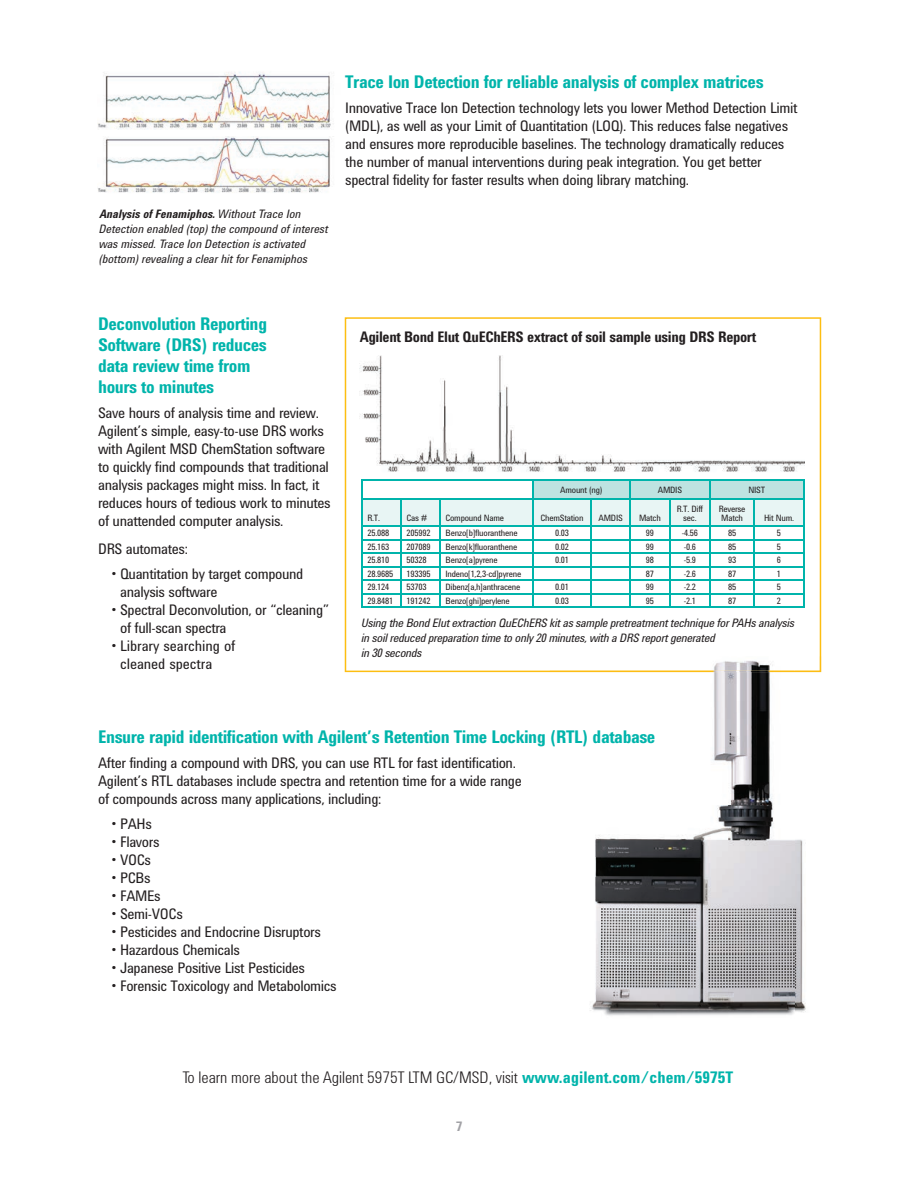
<style>
.page{position:relative;width:918px;height:1188px;background:#fff}
.page>*{position:absolute;margin:0;border:0;box-sizing:border-box;transform-origin:0 0}
.t1{font:700 18px/21px "Agilent Condensed CFF";letter-spacing:-.025em;color:#00b4ab}
.t2{font:300 16.5px "Agilent Condensed CFF";color:#231f20}
.t3{font:15px/18px "Agilent Condensed CFF";letter-spacing:-.025em;color:#231f20}
.t4{font:700 15px "Agilent Condensed CFF";letter-spacing:-.025em;color:#231f20}
.t5{font:15px/18px "Agilent Condensed CFF";letter-spacing:-.005em;color:#231f20}
.t6{font:700 13.5px "Agilent Condensed CFF";color:#a1a1a5}
.t7{font:italic 12px/15px "Agilent Condensed CFF";letter-spacing:-.025em;color:#231f20}
.t8{font:italic 12px/15px "Agilent Condensed CFF";letter-spacing:-.005em;color:#231f20}
.t9{font:9px/9px "Agilent Condensed CFF";letter-spacing:-.025em;color:#231f20;text-align:center}
.s1{font-weight:700}
.s2{font-weight:700;color:#00b4ab}
</style>
<div class="page">
<svg style="left:345px;top:317px;width:476px;height:355px"></svg>
<img style="left:360px;top:356px;width:445px;height:116px">
<hr style="left:361px;top:606px;width:40px;height:2px;background:#00b4ab">
<svg style="left:361px;top:480px;width:444px;height:126px"></svg>
<hr style="left:401px;top:552px;width:404px;height:2px;background:#00b4ab">
<hr style="left:401px;top:566px;width:404px;height:1px;background:#00b4ab">
<hr style="left:401px;top:579px;width:404px;height:2px;background:#00b4ab">
<hr style="left:401px;top:593px;width:404px;height:1px;background:#00b4ab">
<hr style="left:401px;top:606px;width:404px;height:2px;background:#00b4ab">
<img style="left:98px;top:136px;width:232px;height:57px">
<img style="left:98px;top:72px;width:233px;height:57px">
<img style="left:550px;top:656px;width:272px;height:360px">
<img style="left:550px;top:730px;width:105px;height:17px">
<img style="left:550px;top:656px;width:271px;height:16px">
<p class="t8" style="left:99px;top:207px;width:231px"><span class="s1">Analysis of Fenamiphos.</span> Without Trace Ion Detection enabled (top) the compound of interest was missed. Trace Ion Detection is activated (bottom) revealing a clear hit for Fenamiphos</p>
<p class="t1" style="left:345px;top:72px;width:420px">Trace Ion Detection for reliable analysis of complex matrices</p>
<p class="t3" style="left:345px;top:99px;width:454px">Innovative Trace Ion Detection technology lets you lower Method Detection Limit (MDL), as well as your Limit of Quantitation (LOQ). This reduces false negatives and ensures more reproducible baselines. The technology dramatically reduces the number of manual interventions during peak integration. You get better spectral fidelity for faster results when doing library matching.</p>
<p class="t1" style="left:98px;top:315px;width:171px">Deconvolution Reporting<br>Software (DRS) reduces data review time from hours to minutes</p>
<p class="t3" style="left:98px;top:405px;width:234px">Save hours of analysis time and review.<br>Agilent’s simple, easy-to-use DRS works with Agilent MSD ChemStation software to quickly find compounds that traditional analysis packages might miss. In fact, it reduces hours of tedious work to minutes of unattended computer analysis.</p>
<p class="t3" style="left:98px;top:541px;width:91px">DRS automates:</p>
<p class="t3" style="left:120px;top:566px;width:185px;text-indent:-8px">• Quantitation by target compound analysis software</p>
<p class="t3" style="left:120px;top:602px;width:211px;text-indent:-8px">• Spectral Deconvolution, or “cleaning” of full-scan spectra</p>
<p class="t5" style="left:120px;top:638px;width:117px;text-indent:-8px">• Library searching of cleaned spectra</p>
<p class="t4" style="left:360px;top:332px;width:398px">Agilent Bond Elut QuEChERS extract of soil sample using DRS Report</p>
<p class="t9" style="left:560px;top:486px;width:44px">Amount (ng)</p>
<p class="t9" style="left:658px;top:486px;width:26px">AMDIS</p>
<p class="t9" style="left:748px;top:486px;width:18px">NIST</p>
<p class="t9" style="left:368px;top:514px;width:14px">R.T.</p>
<p class="t9" style="left:407px;top:514px;width:22px">Cas #</p>
<p class="t9" style="left:445px;top:514px;width:60px">Compound Name</p>
<p class="t9" style="left:541px;top:514px;width:45px">ChemStation</p>
<p class="t9" style="left:598px;top:514px;width:26px">AMDIS</p>
<p class="t9" style="left:639px;top:514px;width:23px">Match</p>
<p class="t9" style="left:677px;top:505px;width:28px">R.T. Diff sec.</p>
<p class="t9" style="left:719px;top:505px;width:28px;text-align:left">Reverse<br>Match</p>
<p class="t9" style="left:764px;top:514px;width:32px">Hit Num.</p>
<p class="t9" style="left:368px;top:529px;width:23px">25.088</p>
<p class="t9" style="left:407px;top:529px;width:25px">205992</p>
<p class="t9" style="left:445px;top:529px;width:74px">Benzo[b]fluoranthene</p>
<p class="t9" style="left:555px;top:529px;width:15px">0.03</p>
<p class="t9" style="left:646px;top:529px;width:10px">99</p>
<p class="t9" style="left:682px;top:529px;width:18px">-4.56</p>
<p class="t9" style="left:728px;top:529px;width:10px">85</p>
<p class="t9" style="left:777px;top:529px;width:6px">5</p>
<p class="t9" style="left:368px;top:543px;width:23px">25.163</p>
<p class="t9" style="left:407px;top:543px;width:25px">207089</p>
<p class="t9" style="left:445px;top:543px;width:73px">Benzo[k]fluoranthene</p>
<p class="t9" style="left:555px;top:543px;width:15px">0.02</p>
<p class="t9" style="left:646px;top:543px;width:10px">99</p>
<p class="t9" style="left:684px;top:543px;width:14px">-0.6</p>
<p class="t9" style="left:728px;top:543px;width:10px">85</p>
<p class="t9" style="left:777px;top:543px;width:6px">5</p>
<p class="t9" style="left:368px;top:556px;width:23px">25.810</p>
<p class="t9" style="left:407px;top:556px;width:21px">50328</p>
<p class="t9" style="left:445px;top:556px;width:54px">Benzo[a]pyrene</p>
<p class="t9" style="left:555px;top:556px;width:15px">0.01</p>
<p class="t9" style="left:646px;top:556px;width:10px">98</p>
<p class="t9" style="left:684px;top:556px;width:14px">-5.9</p>
<p class="t9" style="left:728px;top:556px;width:10px">93</p>
<p class="t9" style="left:777px;top:556px;width:6px">6</p>
<p class="t9" style="left:368px;top:570px;width:27px">28.9685</p>
<p class="t9" style="left:407px;top:570px;width:25px">193395</p>
<p class="t9" style="left:445px;top:570px;width:77px">Indeno[1,2,3-cd]pyrene</p>
<p class="t9" style="left:646px;top:570px;width:10px">87</p>
<p class="t9" style="left:684px;top:570px;width:14px">-2.6</p>
<p class="t9" style="left:728px;top:570px;width:10px">87</p>
<p class="t9" style="left:777px;top:570px;width:6px">1</p>
<p class="t9" style="left:368px;top:583px;width:23px">29.124</p>
<p class="t9" style="left:407px;top:583px;width:21px">53703</p>
<p class="t9" style="left:445px;top:583px;width:76px">Dibenz[a,h]anthracene</p>
<p class="t9" style="left:555px;top:583px;width:15px">0.01</p>
<p class="t9" style="left:646px;top:583px;width:10px">99</p>
<p class="t9" style="left:684px;top:583px;width:14px">-2.2</p>
<p class="t9" style="left:728px;top:583px;width:10px">85</p>
<p class="t9" style="left:777px;top:583px;width:6px">5</p>
<p class="t9" style="left:368px;top:597px;width:27px">29.8481</p>
<p class="t9" style="left:407px;top:597px;width:25px">191242</p>
<p class="t9" style="left:445px;top:597px;width:66px">Benzo[ghi]perylene</p>
<p class="t9" style="left:555px;top:597px;width:15px">0.03</p>
<p class="t9" style="left:646px;top:597px;width:10px">95</p>
<p class="t9" style="left:684px;top:597px;width:14px">-2.1</p>
<p class="t9" style="left:728px;top:597px;width:10px">87</p>
<p class="t9" style="left:777px;top:597px;width:6px">2</p>
<p class="t7" style="left:361px;top:617px;width:435px">Using the Bond Elut extraction QuEChERS kit as sample pretreatment technique for PAHs analysis in soil reduced preparation time to only 20 minutes, with a DRS report generated<br>in 30 seconds</p>
<p class="t1" style="left:98px;top:728px;width:559px">Ensure rapid identification with Agilent’s Retention Time Locking (RTL) database</p>
<p class="t3" style="left:98px;top:755px;width:425px">After finding a compound with DRS, you can use RTL for fast identification.<br>Agilent’s RTL databases include spectra and retention time for a wide range of compounds across many applications, including:</p>
<p class="t3" style="left:112px;top:816px;width:42px">• PAHs</p>
<p class="t3" style="left:112px;top:834px;width:49px">• Flavors</p>
<p class="t3" style="left:112px;top:852px;width:41px">• VOCs</p>
<p class="t3" style="left:112px;top:870px;width:41px">• PCBs</p>
<p class="t3" style="left:112px;top:888px;width:51px">• FAMEs</p>
<p class="t3" style="left:112px;top:906px;width:73px">• Semi-VOCs</p>
<p class="t3" style="left:112px;top:924px;width:211px">• Pesticides and Endocrine Disruptors</p>
<p class="t3" style="left:112px;top:942px;width:130px">• Hazardous Chemicals</p>
<p class="t3" style="left:112px;top:960px;width:195px">• Japanese Positive List Pesticides</p>
<p class="t3" style="left:112px;top:978px;width:227px">• Forensic Toxicology and Metabolomics</p>
<p class="t2" style="left:183px;top:1071px;width:552px">To learn more about the Agilent 5975T LTM GC/MSD, visit <span class="s2">www.agilent.com/chem/5975T</span></p>
<p class="t6" style="left:456px;top:1121px;width:8px">7</p>
</div>
